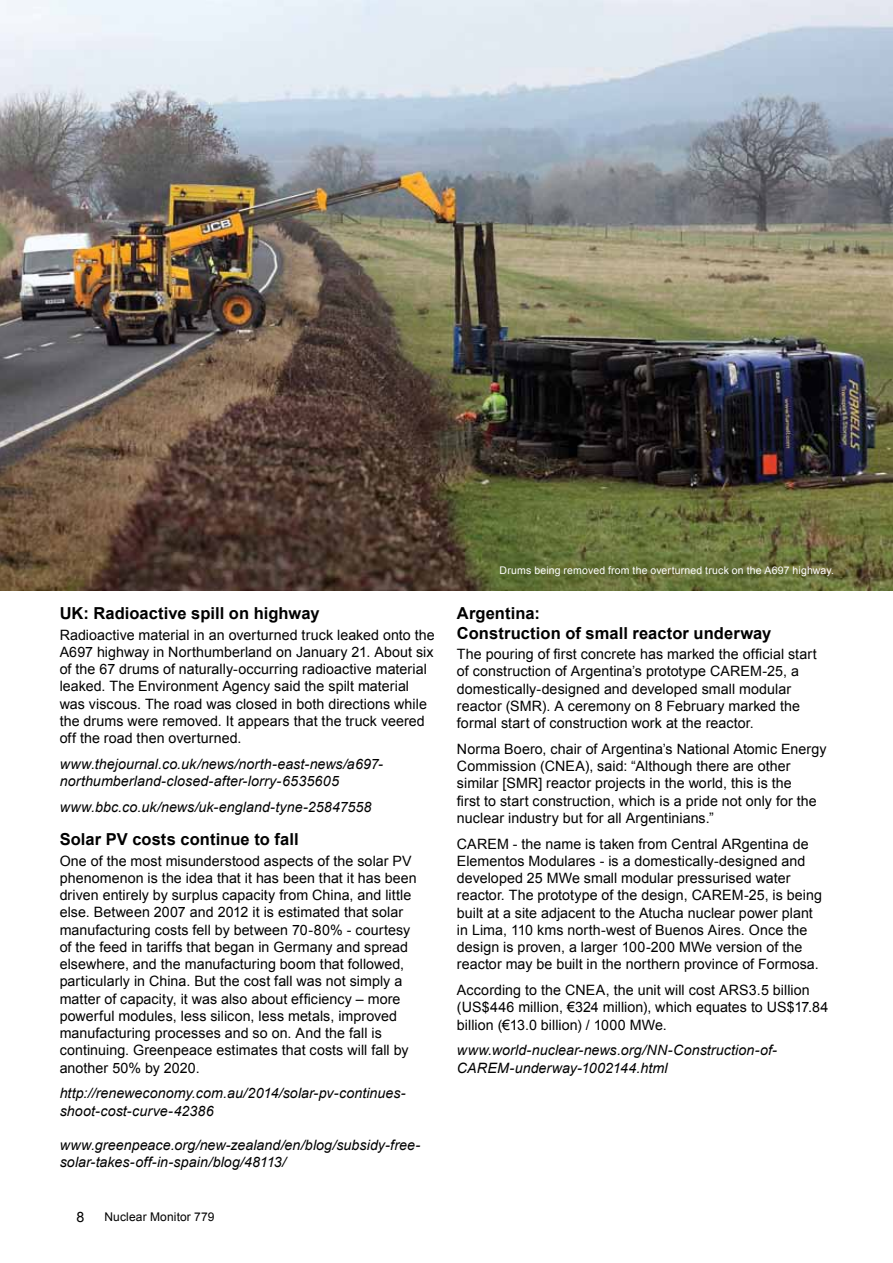
<style>
.page{position:relative;width:893px;height:1263px;background:#fff}
.page>*{position:absolute;margin:0;border:0;box-sizing:border-box;transform-origin:0 0}
.t1{font:700 16.5px/19.5px "Arial";letter-spacing:.005em;color:#000}
.t2{font:14.25px/17.2px "Arial";letter-spacing:.005em;color:#000}
.t3{font:italic 14.25px/17.2px "Arial";letter-spacing:.005em;color:#000}
.t4{font:12px "Arial";letter-spacing:.01em;color:#000}
.t5{font:10.5px "Arial";letter-spacing:.015em;color:#fff}
</style>
<div class="page">
<img style="left:0;top:0;width:893px;height:590px">
<p class="t1" style="left:60px;top:604px;width:261px">UK: Radioactive spill on highway</p>
<p class="t2" style="left:60px;top:626px;width:377px">Radioactive material in an overturned truck leaked onto the A697 highway in Northumberland on January 21. About six of the 67 drums of naturally-occurring radioactive material leaked. The Environment Agency said the spilt material was viscous. The road was closed in both directions while the drums were removed. It appears that the truck veered off the road then overturned.</p>
<p class="t3" style="left:60px;top:755px;width:325px">www.thejournal.co.uk/news/north-east-news/a697- northumberland-closed-after-lorry-6535605</p>
<p class="t3" style="left:60px;top:798px;width:313px">www.bbc.co.uk/news/uk-england-tyne-25847558</p>
<p class="t1" style="left:60px;top:830px;width:240px">Solar PV costs continue to fall</p>
<p class="t2" style="left:60px;top:852px;width:359px">One of the most misunderstood aspects of the solar PV phenomenon is the idea that it has been that it has been driven entirely by surplus capacity from China, and little else. Between 2007 and 2012 it is estimated that solar manufacturing costs fell by between 70-80% - courtesy of the feed in tariffs that began in Germany and spread elsewhere, and the manufacturing boom that followed, particularly in China. But the cost fall was not simply a matter of capacity, it was also about efficiency – more powerful modules, less silicon, less metals, improved manufacturing processes and so on. And the fall is continuing. Greenpeace estimates that costs will fall by another 50% by 2020.</p>
<p class="t3" style="left:60px;top:1085px;width:347px">http://reneweconomy.com.au/2014/solar-pv-continues&shy;shoot-cost-curve-42386</p>
<p class="t3" style="left:60px;top:1136px;width:362px">www.greenpeace.org/new-zealand/en/blog/subsidy-free&shy;solar-takes-off-in-spain/blog/48113/</p>
<p class="t2" style="left:77px;top:1209px;width:9px">8</p>
<p class="t4" style="left:104px;top:1210px;width:112px">Nuclear Monitor 779</p>
<p class="t5" style="left:500px;top:565px;width:336px">Drums being removed from the overturned truck on the A697 highway.</p>
<p class="t1" style="left:457px;top:604px;width:316px">Argentina:<br>Construction of small reactor underway</p>
<p class="t2" style="left:457px;top:645px;width:361px">The pouring of first concrete has marked the official start of construction of Argentina’s prototype CAREM-25, a domestically-designed and developed small modular reactor (SMR). A ceremony on 8 February marked the formal start of construction work at the reactor.</p>
<p class="t2" style="left:457px;top:740px;width:371px">Norma Boero, chair of Argentina’s National Atomic Energy Commission (CNEA), said: “Although there are other similar [SMR] reactor projects in the world, this is the<br>first to start construction, which is a pride not only for the nuclear industry but for all Argentinians.”</p>
<p class="t2" style="left:457px;top:835px;width:367px">CAREM - the name is taken from Central ARgentina de Elementos Modulares - is a domestically-designed and developed 25 MWe small modular pressurised water reactor. The prototype of the design, CAREM-25, is being built at a site adjacent to the Atucha nuclear power plant in Lima, 110 kms north-west of Buenos Aires. Once the design is proven, a larger 100-200 MWe version of the reactor may be built in the northern province of Formosa.</p>
<p class="t2" style="left:457px;top:981px;width:373px">According to the CNEA, the unit will cost ARS3.5 billion (US$446 million, €324 million), which equates to US$17.84 billion (€13.0 billion) / 1000 MWe.</p>
<p class="t3" style="left:457px;top:1042px;width:321px">www.world-nuclear-news.org/NN-Construction-of-<br>CAREM-underway-1002144.html</p>
</div>
